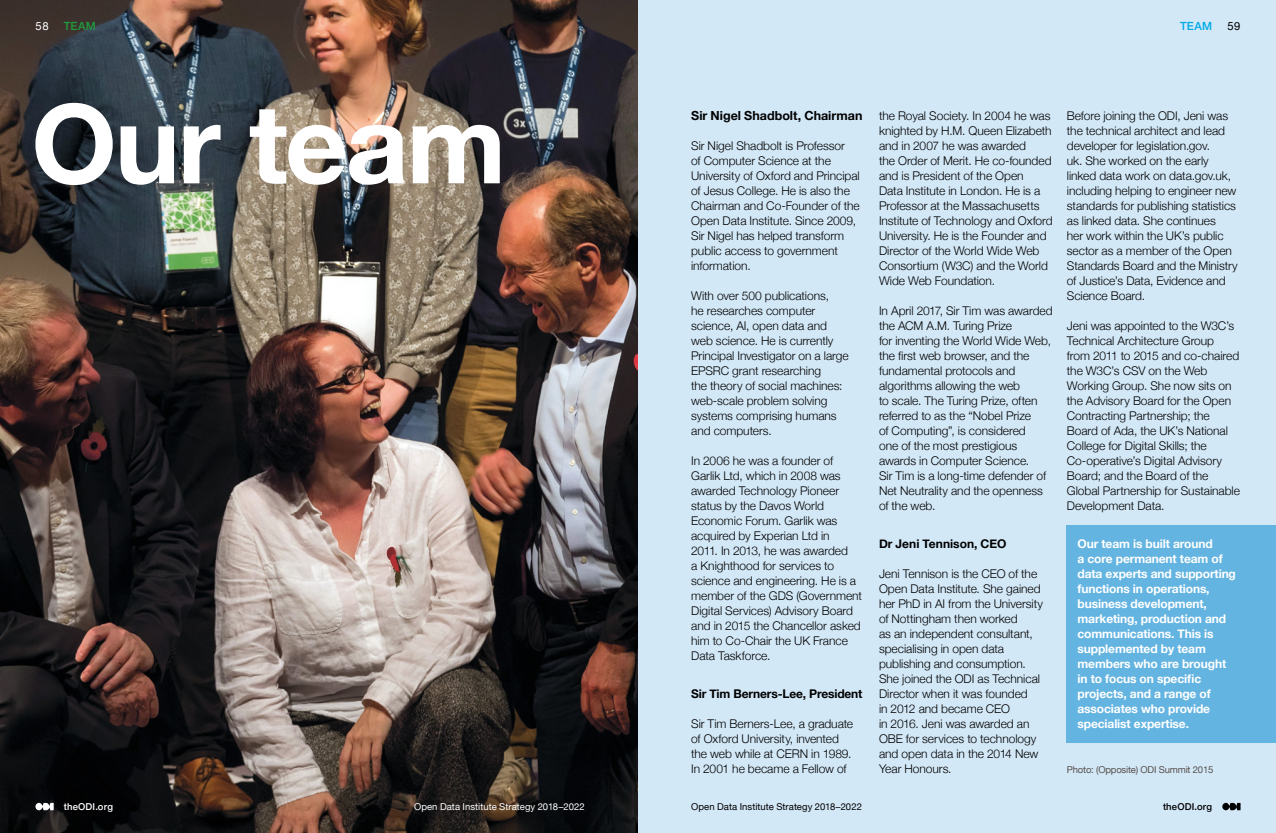
<style>
.page{position:relative;width:1276px;height:833px;background:#fff}
.page>*{position:absolute;margin:0;border:0;box-sizing:border-box;transform-origin:0 0}
.t1{font:700 12.5px "Helvetica Neue";color:#000}
.t2{font:300 12px/15px "Helvetica Neue";letter-spacing:-.005em;color:#000}
.t3{font:700 12px/15px "Helvetica Neue";letter-spacing:-.01em;color:#fff}
.t4{font:700 12px "Helvetica Neue";letter-spacing:-.015em;color:#000}
.t5{font:700 12px "Helvetica Neue";letter-spacing:.005em;color:#000}
.t6{font:500 11.25px "Helvetica Neue";color:#219b3e}
.t7{font:500 11.25px "Helvetica Neue";color:#00aae3}
.t8{font:11.25px "Helvetica Neue";color:#fff}
.t9{font:11.25px "Helvetica Neue";color:#000}
.t10{font:9.5px "Helvetica Neue";letter-spacing:.005em;color:#fff}
.t11{font:9.5px "Helvetica Neue";letter-spacing:.005em;color:#000}
.t12{font:9.5px "Helvetica Neue";letter-spacing:-.02em;color:#57514d}
.t13{font:500 9.5px "Helvetica Neue";letter-spacing:.015em;color:#fff}
.t14{font:500 9.5px "Helvetica Neue";letter-spacing:.015em;color:#000}
</style>
<div class="page">
<img style="left:0;top:0;width:638px;height:833px">
<div style="left:638px;top:0;width:638px;height:833px;background:#d3e8f7"></div>
<div style="left:1067px;top:525px;width:209px;height:218px;background:#64b4e1"></div>
<svg style="left:35px;top:103px;width:465px;height:82px"></svg>
<svg style="left:35px;top:803px;width:19px;height:7px"></svg>
<svg style="left:1222px;top:803px;width:18px;height:7px"></svg>
<p class="t8" style="left:35px;top:18px;width:15px">58</p>
<p class="t6" style="left:64px;top:17px;width:34px">TEAM</p>
<p class="t7" style="left:1180px;top:17px;width:34px">TEAM</p>
<p class="t9" style="left:1227px;top:18px;width:15px">59</p>
<p class="t13" style="left:64px;top:799px;width:51px">theODI.org</p>
<p class="t1" style="left:691px;top:106px;width:173px">Sir Nigel Shadbolt, Chairman</p>
<p class="t2" style="left:691px;top:137px;width:170px">Sir Nigel Shadbolt is Professor<br>of Computer Science at the<br>University of Oxford and Principal of Jesus College. He is also the<br>Chairman and Co-Founder of the<br>Open Data Institute. Since 2009,<br>Sir Nigel has helped transform public access to government information.</p>
<p class="t2" style="left:691px;top:287px;width:159px">With over 500 publications,<br>he researches computer science, AI, open data and web science. He is currently<br>Principal Investigator on a large<br>EPSRC grant researching<br>the theory of social machines: web-scale problem solving systems comprising humans and computers.</p>
<p class="t2" style="left:691px;top:452px;width:172px">In 2006 he was a founder of<br>Garlik Ltd, which in 2008 was awarded Technology Pioneer status by the Davos World<br>Economic Forum. Garlik was acquired by Experian Ltd in<br>2011. In 2013, he was awarded<br>a Knighthood for services to science and engineering. He is a member of the GDS (Government<br>Digital Services) Advisory Board and in 2015 the Chancellor asked him to Co-Chair the UK France<br>Data Taskforce.</p>
<p class="t4" style="left:691px;top:684px;width:173px">Sir Tim Berners-Lee, President</p>
<p class="t2" style="left:691px;top:715px;width:163px">Sir Tim Berners-Lee, a graduate of Oxford University, invented the web while at CERN in 1989.<br>In 2001 he became a Fellow of</p>
<p class="t2" style="left:879px;top:107px;width:175px">the Royal Society. In 2004 he was knighted by H.M. Queen Elizabeth and in 2007 he was awarded<br>the Order of Merit. He co-founded and is President of the Open<br>Data Institute in London. He is a<br>Professor at the Massachusetts<br>Institute of Technology and Oxford<br>University. He is the Founder and<br>Director of the World Wide Web<br>Consortium (W3C) and the World<br>Wide Web Foundation.</p>
<p class="t2" style="left:879px;top:302px;width:175px">In April 2017, Sir Tim was awarded the ACM A.M. Turing Prize<br>for inventing the World Wide Web, the first web browser, and the fundamental protocols and algorithms allowing the web<br>to scale. The Turing Prize, often referred to as the “Nobel Prize<br>of Computing”, is considered<br>one of the most prestigious awards in Computer Science.<br>Sir Tim is a long-time defender of<br>Net Neutrality and the openness of the web.</p>
<p class="t5" style="left:879px;top:534px;width:129px">Dr Jeni Tennison, CEO</p>
<p class="t2" style="left:879px;top:565px;width:165px">Jeni Tennison is the CEO of the<br>Open Data Institute. She gained her PhD in AI from the University of Nottingham then worked<br>as an independent consultant, specialising in open data publishing and consumption.<br>She joined the ODI as Technical<br>Director when it was founded<br>in 2012 and became CEO<br>in 2016. Jeni was awarded an<br>OBE for services to technology and open data in the 2014 New<br>Year Honours.</p>
<p class="t2" style="left:1067px;top:107px;width:172px">Before joining the ODI, Jeni was the technical architect and lead developer for legislation.gov.<br>uk. She worked on the early linked data work on data.gov.uk, including helping to engineer new standards for publishing statistics as linked data. She continues<br>her work within the UK’s public sector as a member of the Open<br>Standards Board and the Ministry of Justice’s Data, Evidence and<br>Science Board.</p>
<p class="t2" style="left:1067px;top:317px;width:175px">Jeni was appointed to the W3C’s<br>Technical Architecture Group from 2011 to 2015 and co-chaired the W3C’s CSV on the Web<br>Working Group. She now sits on the Advisory Board for the Open<br>Contracting Partnership; the<br>Board of Ada, the UK’s National<br>College for Digital Skills; the<br>Co-operative’s Digital Advisory<br>Board; and the Board of the<br>Global Partnership for Sustainable<br>Development Data.</p>
<p class="t3" style="left:1077px;top:536px;width:160px">Our team is built around<br>a core permanent team of data experts and supporting functions in operations, business development, marketing, production and communications. This is supplemented by team members who are brought in to focus on specific projects, and a range of associates who provide specialist expertise.</p>
<p class="t12" style="left:1067px;top:762px;width:148px">Photo: (Opposite) ODI Summit 2015</p>
<p class="t10" style="left:414px;top:800px;width:172px">Open Data Institute Strategy 2018–2022</p>
<p class="t11" style="left:691px;top:800px;width:172px">Open Data Institute Strategy 2018–2022</p>
<p class="t14" style="left:1163px;top:799px;width:51px">theODI.org</p>
</div>
